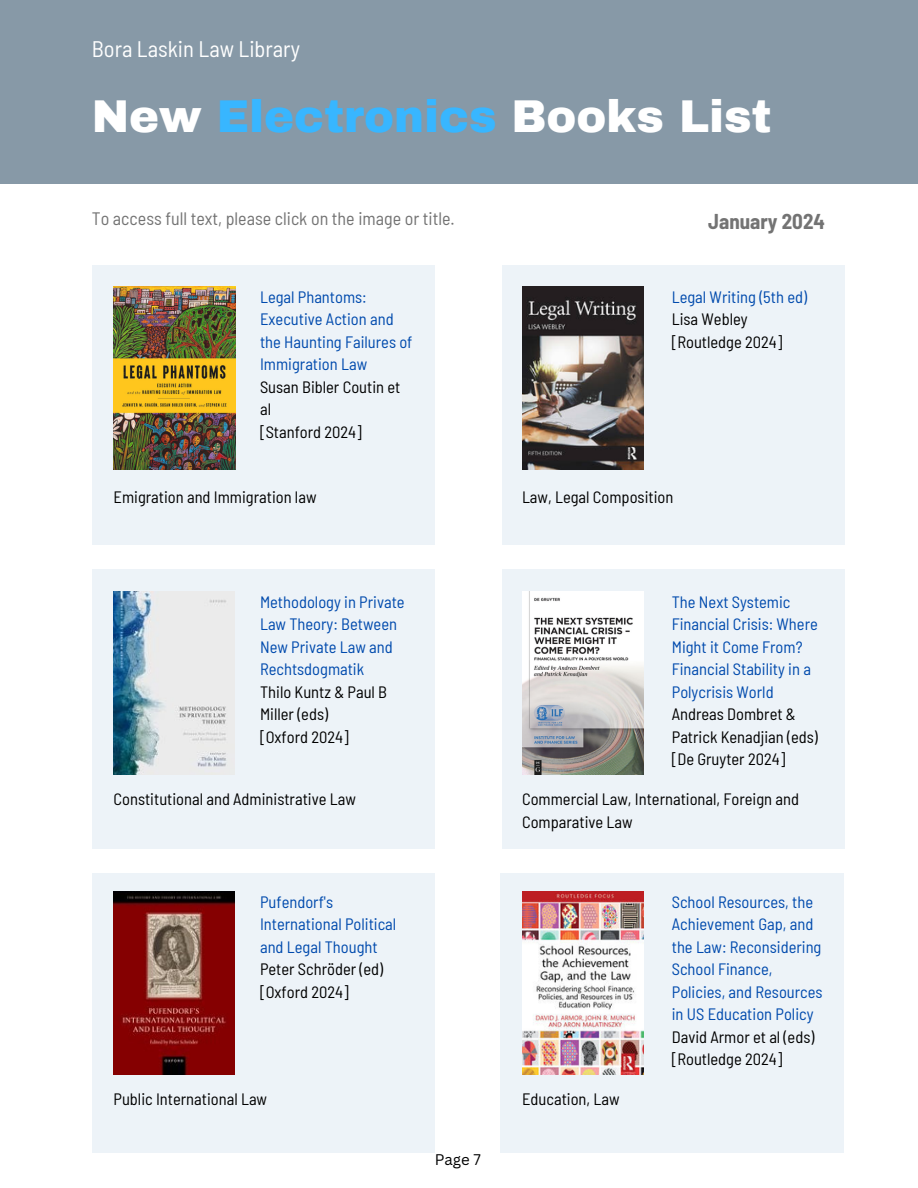
<style>
.page{position:relative;width:918px;height:1188px;background:#fff}
.page>*{position:absolute;margin:0;border:0;box-sizing:border-box;transform-origin:0 0}
.t1{font:900 45px "Archivo";color:#fff}
.t2{font:semi-condensed 22.5px "Barlow";color:#fff}
.t3{font:700 semi-condensed 21px "Barlow";color:#737373}
.t4{font:semi-condensed 18px "Barlow";color:#737373}
.t5{font:semi-condensed 16.5px/22.5px "Barlow";color:#004aad}
.t6{font:semi-condensed 16.5px/22.5px "Barlow";color:#000}
.t7{font:15px "Canva Sans";color:#000}
.s1{color:#38b6ff}
</style>
<div class="page">
<div style="left:0;top:0;width:918px;height:184px;background:#8799a7"></div>
<div style="left:92px;top:266px;width:343px;height:279px;background:#edf3f8"></div>
<div style="left:502px;top:266px;width:343px;height:279px;background:#edf3f8"></div>
<div style="left:92px;top:570px;width:343px;height:279px;background:#edf3f8"></div>
<div style="left:502px;top:570px;width:343px;height:279px;background:#edf3f8"></div>
<div style="left:92px;top:874px;width:343px;height:279px;background:#edf3f8"></div>
<img style="left:114px;top:591px;width:121px;height:184px">
<img style="left:522px;top:591px;width:122px;height:184px">
<div style="left:500px;top:874px;width:343px;height:279px;background:#edf3f8"></div>
<img style="left:114px;top:286px;width:121px;height:184px">
<img style="left:522px;top:286px;width:122px;height:184px">
<img style="left:522px;top:891px;width:122px;height:184px">
<img style="left:114px;top:891px;width:121px;height:184px">
<h2 class="t2" style="left:92px;top:35px;width:210px">Bora Laskin Law Library</h2>
<h1 class="t1" style="left:92px;top:93px;width:681px">New <span class="s1">Electronics</span> Books List</h1>
<p class="t4" style="left:92px;top:207px;width:364px">To access full text, please click on the image or title.</p>
<p class="t5" style="left:260px;top:285px;width:154px">Legal Phantoms:<br>Executive Action and the Haunting Failures of<br>Immigration Law</p>
<p class="t6" style="left:260px;top:375px;width:142px">Susan Bibler Coutin et al<br>[Stanford 2024]</p>
<p class="t3" style="left:708px;top:208px;width:118px">January 2024</p>
<p class="t5" style="left:672px;top:285px;width:137px">Legal Writing (5th ed)</p>
<p class="t6" style="left:672px;top:307px;width:112px">Lisa Webley [Routledge 2024]</p>
<p class="t6" style="left:114px;top:485px;width:204px">Emigration and Immigration law</p>
<p class="t6" style="left:522px;top:485px;width:153px">Law, Legal Composition</p>
<p class="t5" style="left:260px;top:590px;width:146px">Methodology in Private<br>Law Theory: Between<br>New Private Law and<br>Rechtsdogmatik</p>
<p class="t6" style="left:260px;top:680px;width:129px">Thilo Kuntz &amp; Paul B<br>Miller (eds)<br>[Oxford 2024]</p>
<p class="t5" style="left:672px;top:590px;width:148px">The Next Systemic<br>Financial Crisis: Where<br>Might it Come From?<br>Financial Stability in a<br>Polycrisis World</p>
<p class="t6" style="left:672px;top:702px;width:148px">Andreas Dombret &amp;<br>Patrick Kenadjian (eds) [De Gruyter 2024]</p>
<p class="t6" style="left:114px;top:788px;width:244px">Constitutional and Administrative Law</p>
<p class="t6" style="left:522px;top:788px;width:278px">Commercial Law, International, Foreign and<br>Comparative Law</p>
<p class="t5" style="left:260px;top:890px;width:138px">Pufendorf's<br>International Political and Legal Thought</p>
<p class="t6" style="left:260px;top:957px;width:125px">Peter Schröder (ed) [Oxford 2024]</p>
<p class="t6" style="left:114px;top:1087px;width:155px">Public International Law</p>
<p class="t7" style="left:435px;top:1149px;width:48px">Page 7</p>
<p class="t6" style="left:522px;top:1087px;width:99px">Education, Law</p>
<p class="t5" style="left:672px;top:890px;width:152px">School Resources, the<br>Achievement Gap, and the Law: Reconsidering<br>School Finance,<br>Policies, and Resources in US Education Policy</p>
<p class="t6" style="left:672px;top:1025px;width:144px">David Armor et al (eds) [Routledge 2024]</p>
</div>
